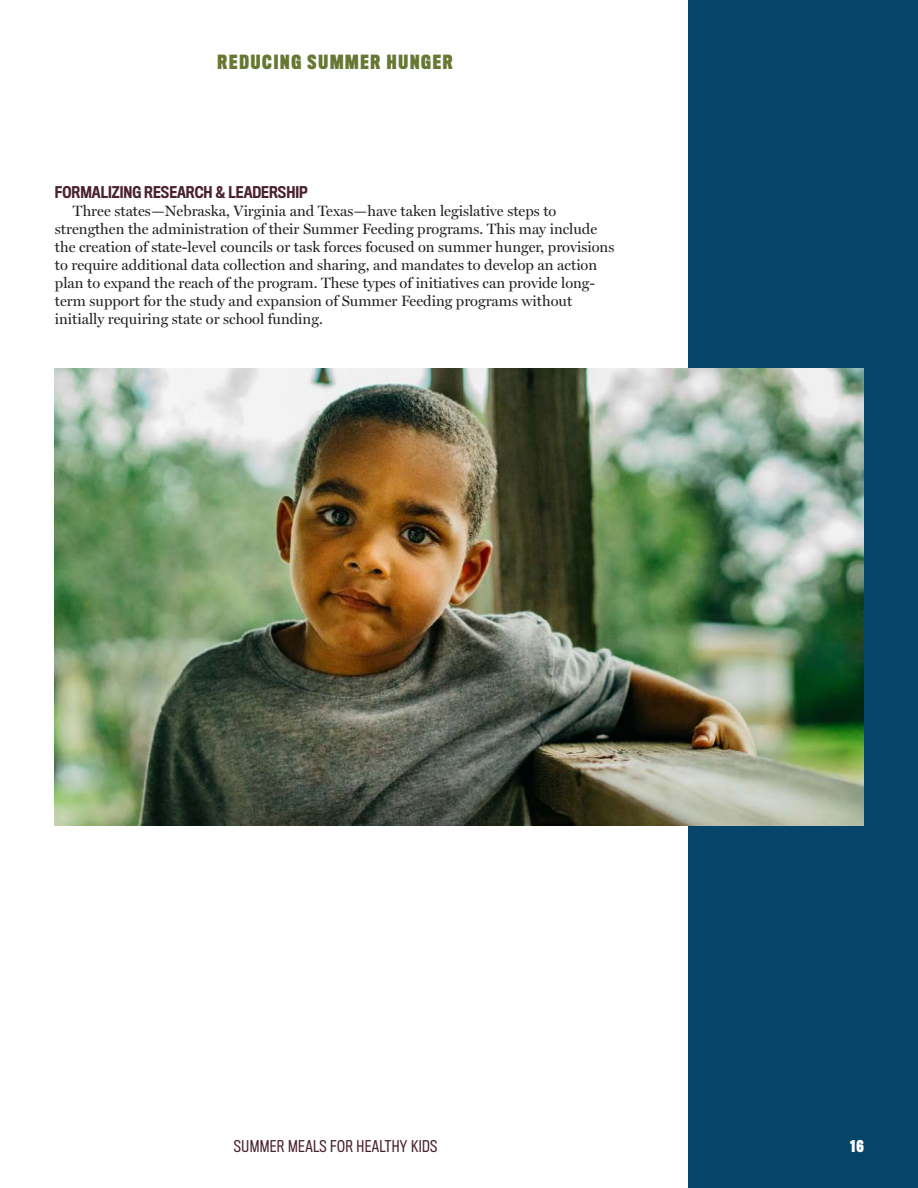
<style>
.page{position:relative;width:918px;height:1188px;background:#fff}
.page>*{position:absolute;margin:0;border:0;box-sizing:border-box;transform-origin:0 0}
.t1{font:700 18px "Titling Gothic FB Comp";letter-spacing:.1em;color:#687833}
.t2{font:15px/18px "Miller Display";color:#231f20}
.t3{font:500 15px "Titling Gothic FB Cond";color:#4a2231}
.t4{font:15px "Titling Gothic FB Cond";letter-spacing:.025em;color:#4a2231}
.t5{font:700 15px "Titling Gothic FB Comp";color:#fff}
</style>
<div class="page">
<div style="left:688px;top:0;width:230px;height:1188px;background:#064569"></div>
<img style="left:54px;top:369px;width:810px;height:456px">
<p class="t1" style="left:218px;top:51px;width:237px">REDUCING SUMMER HUNGER</p>
<p class="t3" style="left:55px;top:183px;width:254px">FORMALIZING RESEARCH &amp; LEADERSHIP</p>
<p class="t2" style="left:55px;top:202px;width:561px;text-indent:18px">Three states—Nebraska, Virginia and Texas—have taken legislative steps to strengthen the administration of their Summer Feeding programs. This may include the creation of state-level councils or task forces focused on summer hunger, provisions to require additional data collection and sharing, and mandates to develop an action plan to expand the reach of the program. These types of initiatives can provide long&shy;term support for the study and expansion of Summer Feeding programs without initially requiring state or school funding.</p>
<p class="t4" style="left:234px;top:1137px;width:205px">SUMMER MEALS FOR HEALTHY KIDS</p>
<p class="t5" style="left:850px;top:1137px;width:15px">16<sup>16</sup></p>
</div>
